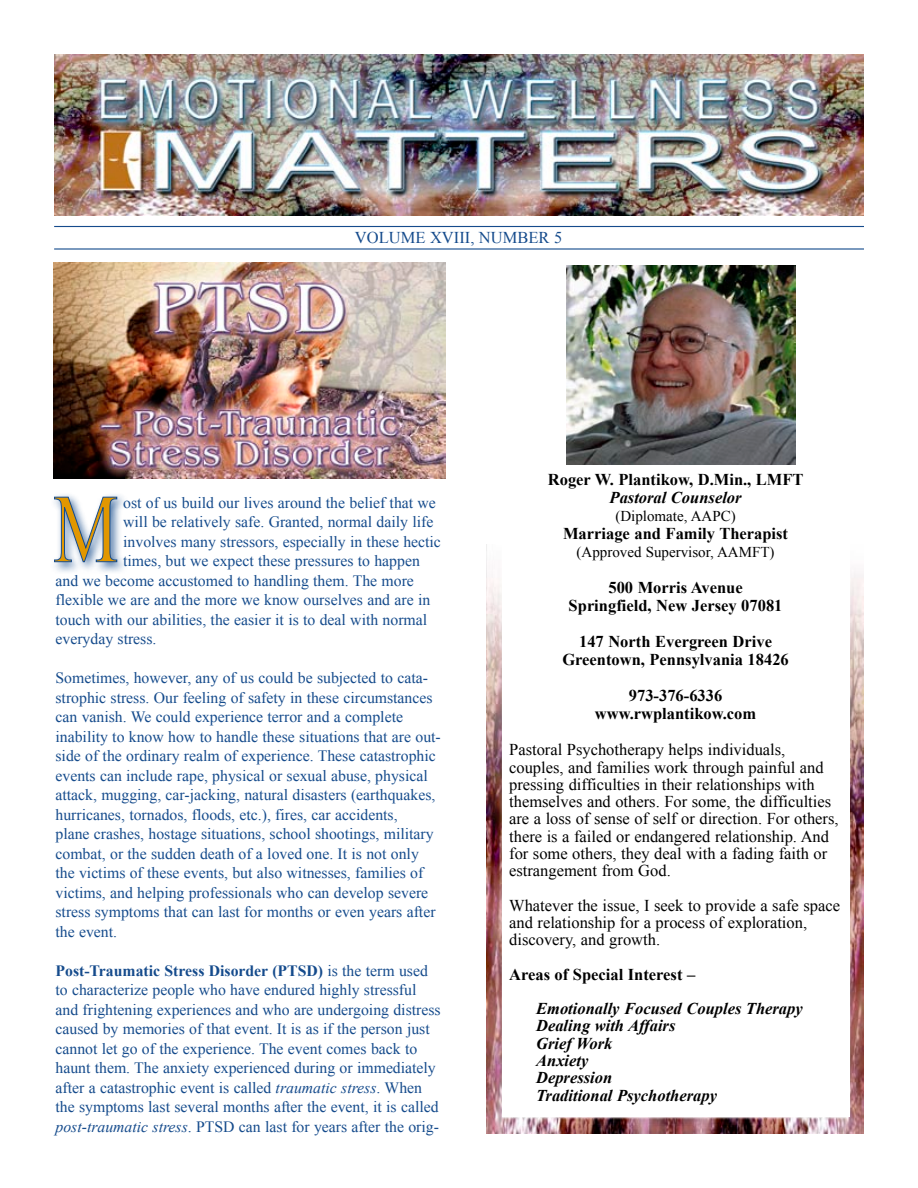
<style>
.page{position:relative;width:918px;height:1188px;background:#fff}
.page>*{position:absolute;margin:0;border:0;box-sizing:border-box;transform-origin:0 0}
.t1{font:16.5px/17.2px "Times New Roman";color:#000}
.t2{font:700 16.5px/18px "Times New Roman";color:#000;text-align:center}
.t3{font:italic 700 16.5px/17.4px "Times New Roman";color:#000}
.t4{font:16.5px "Times New Roman";color:#154b8c}
.t5{font:15.75px/19.5px "Times New Roman";color:#154b8c}
.t6{font:15px "Times New Roman";color:#000}
.s1{font-weight:700}
.s2{font-style:italic}
</style>
<div class="page">
<img style="left:54px;top:262px;width:392px;height:216px">
<img style="left:486px;top:544px;width:378px;height:589px">
<div style="left:50px;top:492px;width:78px;height:82px;background:#154b8c;opacity:.75"></div>
<svg style="left:54px;top:496px;width:64px;height:67px"></svg>
<div style="left:502px;top:467px;width:348px;height:650px;background:#fff"></div>
<img style="left:566px;top:265px;width:229px;height:199px">
<img style="left:54px;top:54px;width:810px;height:162px">
<hr style="left:54px;top:226px;width:810px;height:1px;background:#154b8c">
<hr style="left:54px;top:248px;width:810px;height:2px;background:#154b8c">
<p class="t4" style="left:355px;top:227px;width:209px">VOLUME XVIII, NUMBER 5</p>
<p class="t5" style="left:123px;top:492px;width:314px">ost of us build our lives around the belief that we</p>
<p class="t5" style="left:123px;top:512px;width:312px">will be relatively safe. Granted, normal daily life</p>
<p class="t5" style="left:123px;top:531px;width:319px">involves many stressors, especially in these hectic</p>
<p class="t5" style="left:123px;top:551px;width:298px">times, but we expect these pressures to happen</p>
<p class="t5" style="left:56px;top:570px;width:360px">and we become accustomed to handling them. The more</p>
<p class="t5" style="left:56px;top:590px;width:376px">flexible we are and the more we know ourselves and are in</p>
<p class="t5" style="left:56px;top:609px;width:373px">touch with our abilities, the easier it is to deal with normal</p>
<p class="t5" style="left:56px;top:629px;width:102px">everyday stress.</p>
<p class="t5" style="left:56px;top:668px;width:387px">Sometimes, however, any of us could be subjected to cata&shy;strophic stress. Our feeling of safety in these circumstances can vanish. We could experience terror and a complete inability to know how to handle these situations that are out&shy;side of the ordinary realm of experience. These catastrophic events can include rape, physical or sexual abuse, physical attack, mugging, car-jacking, natural disasters (earthquakes, hurricanes, tornados, floods, etc.), fires, car accidents,<br>plane crashes, hostage situations, school shootings, military combat, or the sudden death of a loved one. It is not only the victims of these events, but also witnesses, families of victims, and helping professionals who can develop severe stress symptoms that can last for months or even years after the event.</p>
<p class="t5" style="left:56px;top:960px;width:387px"><span class="s1">Post-Traumatic Stress Disorder (PTSD)</span> is the term used to characterize people who have endured highly stressful and frightening experiences and who are undergoing distress caused by memories of that event. It is as if the person just cannot let go of the experience. The event comes back to haunt them. The anxiety experienced during or immediately after a catastrophic event is called <span class="s2">traumatic stress</span>. When the symptoms last several months after the event, it is called <span class="s2">post-traumatic stress</span>. PTSD can last for years after the orig-</p>
<p class="t2" style="left:548px;top:470px;width:257px">Roger W. Plantikow, D.Min., LMFT</p>
<p class="t3" style="left:610px;top:489px;width:133px">Pastoral Counselor</p>
<p class="t6" style="left:615px;top:506px;width:122px">(Diplomate, AAPC)</p>
<p class="t2" style="left:563px;top:524px;width:227px">Marriage and Family Therapist</p>
<p class="t6" style="left:577px;top:542px;width:200px">(Approved Supervisor, AAMFT)</p>
<p class="t2" style="left:569px;top:578px;width:215px">500 Morris Avenue<br>Springfield, New Jersey 07081</p>
<p class="t2" style="left:562px;top:632px;width:228px">147 North Evergreen Drive<br>Greentown, Pennsylvania 18426</p>
<p class="t2" style="left:595px;top:686px;width:163px">973-376-6336 www.rwplantikow.com</p>
<p class="t1" style="left:509px;top:741px;width:331px">Pastoral Psychotherapy helps individuals, couples, and families work through painful and pressing difficulties in their relationships with themselves and others. For some, the difficulties are a loss of sense of self or direction. For others, there is a failed or endangered relationship. And for some others, they deal with a fading faith or estrangement from God.</p>
<p class="t1" style="left:509px;top:896px;width:332px">Whatever the issue, I seek to provide a safe space and relationship for a process of exploration, discovery, and growth.</p>
<p class="t2" style="left:509px;top:965px;width:188px">Areas of Special Interest –</p>
<p class="t3" style="left:536px;top:999px;width:268px">Emotionally Focused Couples Therapy<br>Dealing with Affairs<br>Grief Work<br>Anxiety<br>Depression<br>Traditional Psychotherapy</p>
</div>
